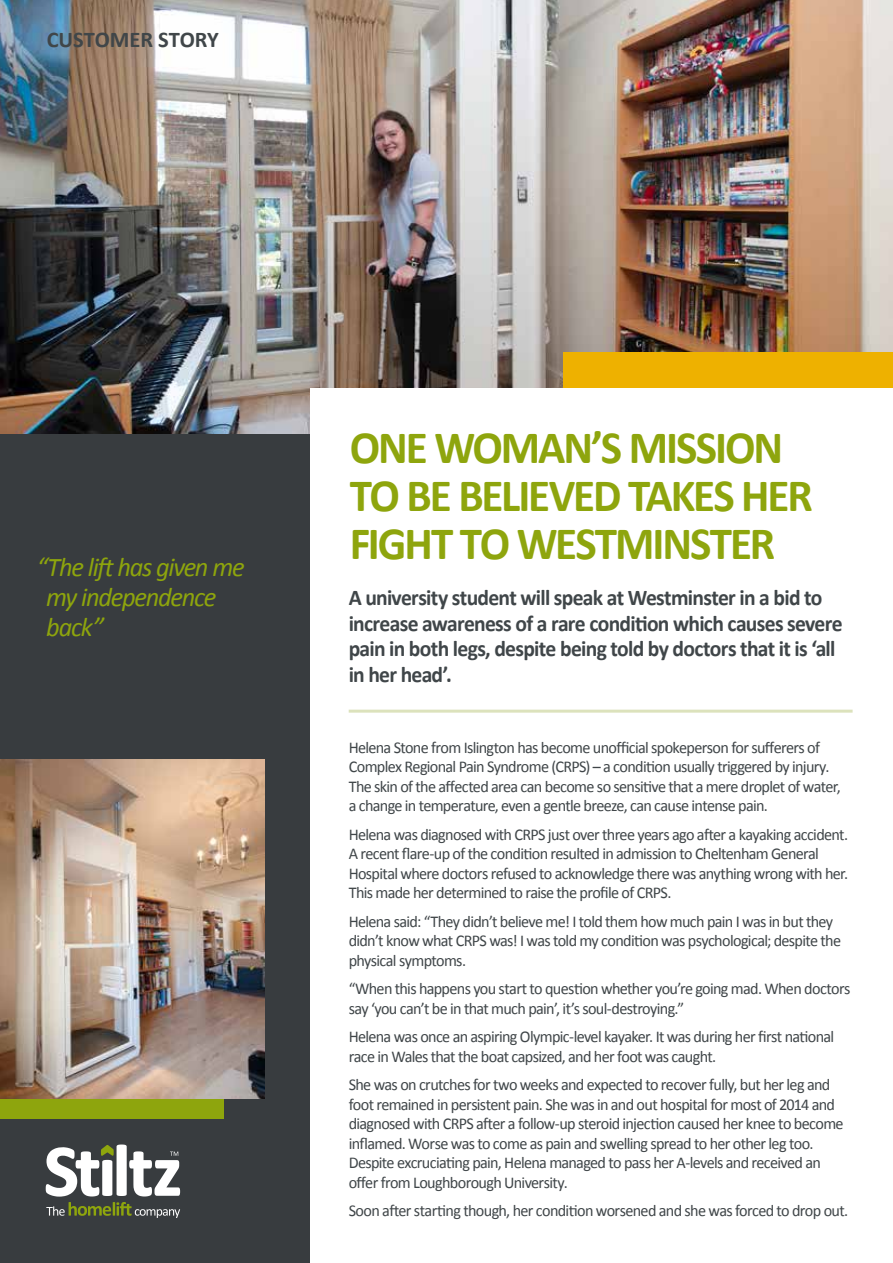
<style>
.page{position:relative;width:893px;height:1263px;background:#383c3f}
.page>*{position:absolute;margin:0;border:0;box-sizing:border-box;transform-origin:0 0}
.t1{font:700 46.5px/48px "Calibri";letter-spacing:-.045em;color:#8ea50d}
.t2{font:italic 27px/30px "Calibri";letter-spacing:-.05em;color:#8ea50d}
.t3{font:700 22.5px/25.5px "Calibri";letter-spacing:-.03em;color:#404649;scale:.96 1}
.t4{font:700 22.5px "Calibri";letter-spacing:-.005em;color:#404649}
.t5{font:16.5px/19.5px "Calibri";letter-spacing:-.04em;color:#404649}
</style>
<div class="page">
<div style="left:0;top:1071px;width:224px;height:48px;background:#8ea50d"></div>
<svg style="left:46px;top:1144px;width:134px;height:52px"></svg>
<svg style="left:46px;top:1202px;width:134px;height:16px"></svg>
<img style="left:0;top:0;width:893px;height:433px">
<div style="left:563px;top:352px;width:330px;height:98px;background:#eeb100"></div>
<div style="left:310px;top:389px;width:583px;height:874px;background:#fff"></div>
<hr style="left:349px;top:710px;width:504px;height:3px;background:#dce2bc">
<img style="left:0;top:759px;width:264px;height:339px">
<h3 class="t4" style="left:47px;top:25px;width:174px">CUSTOMER STORY</h3>
<h2 class="t2" style="left:46px;top:551px;width:200px;text-indent:-9px">“The lift has given me my independence back”</h2>
<h1 class="t1" style="left:350px;top:423px;width:464px">ONE WOMAN’S MISSION<br>TO BE BELIEVED TAKES HER<br>FIGHT TO WESTMINSTER</h1>
<h3 class="t3" style="left:349px;top:585px;width:516px">A university student will speak at Westminster in a bid to increase awareness of a rare condition which causes severe pain in both legs, despite being told by doctors that it is ‘all in her head’.</h3>
<p class="t5" style="left:349px;top:737px;width:493px">Helena Stone from Islington has become unofficial spokeperson for sufferers of Complex Regional Pain Syndrome (CRPS) – a condition usually triggered by injury.<br>The skin of the affected area can become so sensitive that a mere droplet of water, a change in temperature, even a gentle breeze, can cause intense pain.</p>
<p class="t5" style="left:349px;top:824px;width:501px">Helena was diagnosed with CRPS just over three years ago after a kayaking accident.<br>A recent flare-up of the condition resulted in admission to Cheltenham General Hospital where doctors refused to acknowledge there was anything wrong with her.<br>This made her determined to raise the profile of CRPS.</p>
<p class="t5" style="left:349px;top:911px;width:494px">Helena said: “They didn’t believe me! I told them how much pain I was in but they didn’t know what CRPS was! I was told my condition was psychological; despite the physical symptoms.</p>
<p class="t5" style="left:349px;top:979px;width:503px">“When this happens you start to question whether you’re going mad. When doctors say ‘you can’t be in that much pain’, it’s soul-destroying.”</p>
<p class="t5" style="left:349px;top:1027px;width:487px">Helena was once an aspiring Olympic-level kayaker. It was during her first national race in Wales that the boat capsized, and her foot was caught.</p>
<p class="t5" style="left:349px;top:1075px;width:496px">She was on crutches for two weeks and expected to recover fully, but her leg and foot remained in persistent pain. She was in and out hospital for most of 2014 and diagnosed with CRPS after a follow-up steroid injection caused her knee to become inflamed. Worse was to come as pain and swelling spread to her other leg too.<br>Despite excruciating pain, Helena managed to pass her A-levels and received an offer from Loughborough University.</p>
<p class="t5" style="left:349px;top:1201px;width:501px">Soon after starting though, her condition worsened and she was forced to drop out.</p>
</div>
